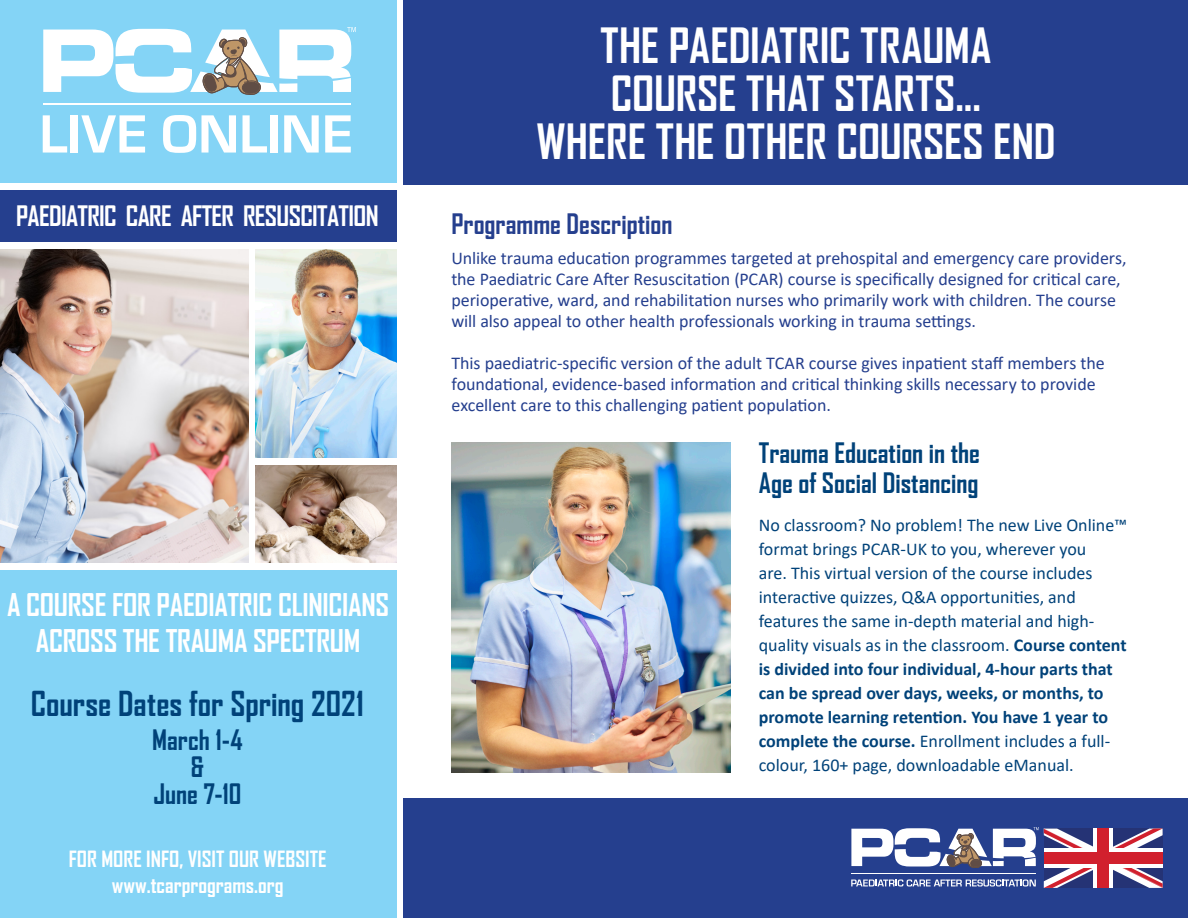
<style>
.page{position:relative;width:1188px;height:918px;background:#fff}
.page>*{position:absolute;margin:0;border:0;box-sizing:border-box;transform-origin:0 0}
.t1{font:700 46.5px/48px "Agency FB";color:#fff;text-align:center}
.t2{font:700 33px "Agency FB";color:#004279}
.t3{font:700 30px "Agency FB";letter-spacing:-.01em;color:#fff}
.t4{font:700 27px/30px "Agency FB";color:#004279}
.t5{font:700 27px "Agency FB";letter-spacing:-.025em;color:#fff}
.t6{font:700 27px "Agency FB";color:#253f8e}
.t7{font:700 21.45px "Agency FB";color:#fff}
.Basic_Copy_-_White{font:18px/21px "Calibri";letter-spacing:-.005em;color:#253f8e}
.t8{font:18px/24px "Calibri";color:#004279}
.s1{font-weight:700}
</style>
<div class="page">
<div style="left:0;top:0;width:396px;height:183px;background:#84d4f6"></div>
<div style="left:0;top:190px;width:396px;height:51px;background:#253f8e"></div>
<div style="left:0;top:570px;width:396px;height:348px;background:#84d4f6"></div>
<div style="left:403px;top:798px;width:785px;height:120px;background:#253f8e"></div>
<div style="left:403px;top:0;width:785px;height:185px;background:#253f8e"></div>
<img style="left:0;top:249px;width:249px;height:314px">
<img style="left:256px;top:249px;width:141px;height:209px">
<svg style="left:851px;top:827px;width:312px;height:61px"></svg>
<div style="left:1093px;top:829px;width:20px;height:59px;background:#fff"></div>
<div style="left:1044px;top:848px;width:119px;height:20px;background:#fff"></div>
<div style="left:1044px;top:852px;width:119px;height:12px;background:#d1202d"></div>
<div style="left:1097px;top:829px;width:12px;height:59px;background:#d1202d"></div>
<img style="left:256px;top:465px;width:141px;height:98px">
<img style="left:451px;top:443px;width:279px;height:329px">
<svg style="left:43px;top:115px;width:24px;height:38px"></svg>
<div style="left:71px;top:115px;width:7px;height:38px;background:#fff"></div>
<svg style="left:81px;top:115px;width:64px;height:38px"></svg>
<svg style="left:163px;top:115px;width:73px;height:38px"></svg>
<svg style="left:243px;top:115px;width:24px;height:38px"></svg>
<div style="left:271px;top:115px;width:7px;height:38px;background:#fff"></div>
<svg style="left:284px;top:115px;width:35px;height:38px"></svg>
<svg style="left:325px;top:115px;width:26px;height:38px"></svg>
<hr style="left:43px;top:103px;width:308px;height:2px;background:#fff">
<svg style="left:43px;top:27px;width:313px;height:68px"></svg>
<p class="t5" style="left:16px;top:199px;width:364px">PAEDIATRIC CARE AFTER RESUSCITATION</p>
<p class="t3" style="left:7px;top:586px;width:384px">A COURSE FOR PAEDIATRIC CLINICIANS</p>
<p class="t3" style="left:36px;top:622px;width:326px">ACROSS THE TRAUMA SPECTRUM</p>
<p class="t2" style="left:31px;top:684px;width:335px">Course Dates for Spring 2021</p>
<p class="t4" style="left:152px;top:724px;width:92px">March 1-4</p>
<p class="t4" style="left:191px;top:751px;width:15px">&amp;</p>
<p class="t4" style="left:154px;top:778px;width:89px">June 7-10</p>
<p class="t7" style="left:69px;top:846px;width:259px">FOR MORE INFO, VISIT OUR WEBSITE</p>
<p class="t7" style="left:112px;top:872px;width:173px">www.tcarprograms.org</p>
<p class="t1" style="left:536px;top:20px;width:521px">THE PAEDIATRIC TRAUMA<br>COURSE THAT STARTS...<br>WHERE THE OTHER COURSES END</p>
<p class="t6" style="left:451px;top:208px;width:222px">Programme Description</p>
<p class="Basic_Copy_-_White" style="left:451px;top:248px;width:677px">Unlike trauma education programmes targeted at prehospital and emergency care providers, the Paediatric Care After Resuscitation (PCAR) course is specifically designed for critical care, perioperative, ward, and rehabilitation nurses who primarily work with children. The course</p>
<p class="Basic_Copy_-_White" style="left:451px;top:311px;width:526px">will also appeal to other health professionals working in trauma settings.</p>
<p class="Basic_Copy_-_White" style="left:451px;top:353px;width:655px">This paediatric-specific version of the adult TCAR course gives inpatient staff members the foundational, evidence-based information and critical thinking skills necessary to provide excellent care to this challenging patient population.</p>
<p class="t4" style="left:759px;top:438px;width:223px">Trauma Education in the<br>Age of Social Distancing</p>
<p class="t8" style="left:759px;top:513px;width:370px">No classroom? No problem! The new Live Online™ format brings PCAR-UK to you, wherever you<br>are. This virtual version of the course includes interactive quizzes, Q&amp;A opportunities, and features the same in-depth material and high&shy;quality visuals as in the classroom. <span class="s1">Course content is divided into four individual, 4-hour parts that can be spread over days, weeks, or months, to promote learning retention. You have 1 year to complete the course.</span> Enrollment includes a full&shy;colour, 160+ page, downloadable eManual.</p>
</div>
